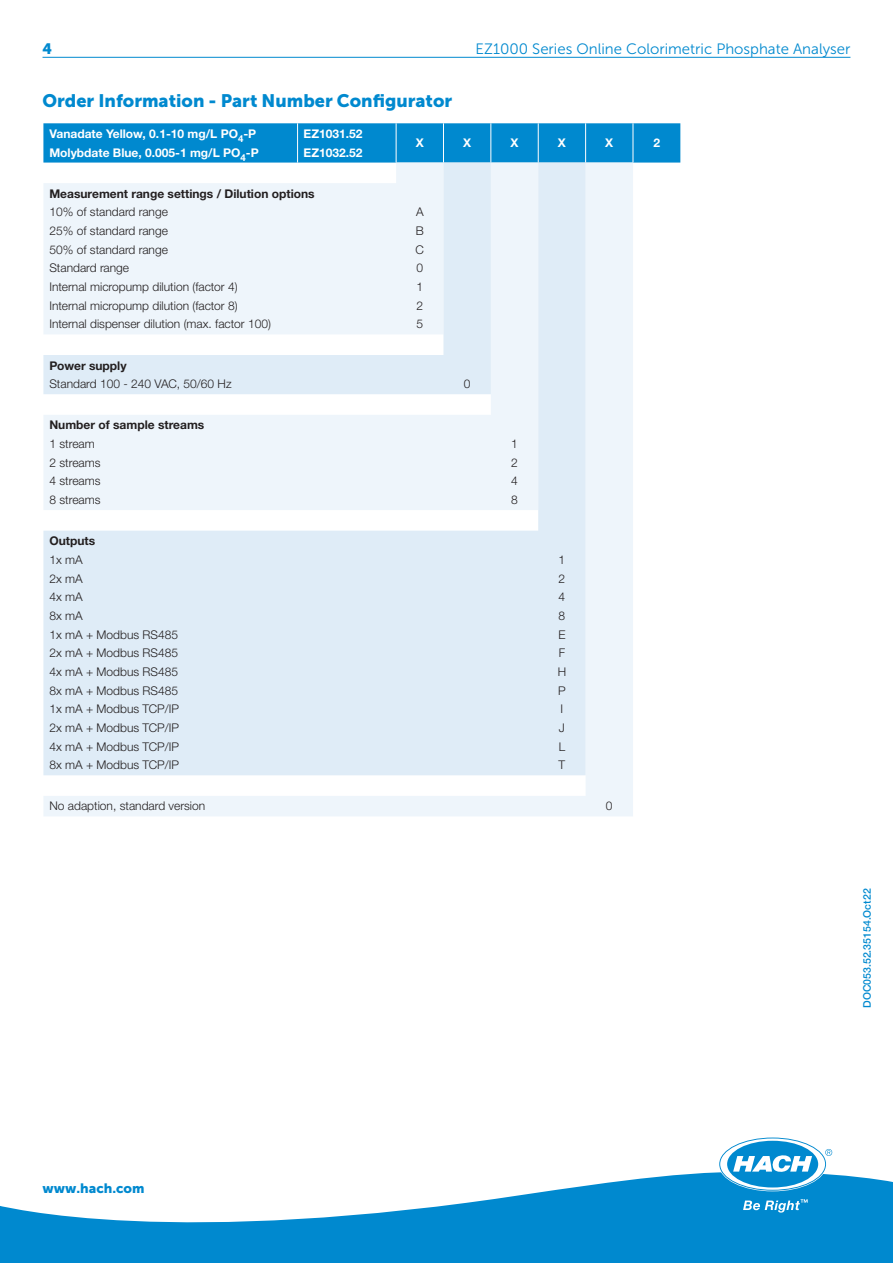
<style>
.page{position:relative;width:893px;height:1263px;background:#fff}
.page>*{position:absolute;margin:0;border:0;box-sizing:border-box;transform-origin:0 0}
.Head_2{font:18px "Museo Sans 900";color:#0089cf}
.Head_3{font:15px "Museo Sans 300";color:#0089cf}
.Head_3-2{font:15px "Museo Sans 900";color:#0089cf}
.Text_1_Color{font:13.5px "Museo Sans 900";color:#0089cf}
.Text_1{font:300 12px "Helvetica Neue LTW1 G";color:#231f20}
.Text_1-2{font:700 12px "Helvetica Neue LTW1 G";color:#fff}
.Text_1-3{font:700 12px "Helvetica Neue LTW1 G";color:#231f20}
.t1{font:500 10.5px "Helvetica Neue LTW1 G";color:#0089cf}
</style>
<div class="page">
<svg style="left:0;top:1168px;width:893px;height:95px;fill:#0089cf"></svg>
<svg style="left:720px;top:1138px;width:112px;height:52px"></svg>
<svg style="left:743px;top:1199px;width:65px;height:13px"></svg>
<hr style="left:43px;top:57px;width:807px;height:1px;background:#0089cf">
<div style="left:43px;top:123px;width:637px;height:40px;background:#0089cf"></div>
<svg style="left:44px;top:163px;width:589px;height:653px;fill:#eef5fb"></svg>
<svg style="left:43px;top:163px;width:543px;height:612px;background:#e7f1f9"></svg>
<hr style="left:297px;top:123px;width:1px;height:40px;background:#fff">
<hr style="left:396px;top:123px;width:1px;height:40px;background:#fff">
<hr style="left:443px;top:123px;width:1px;height:40px;background:#fff">
<hr style="left:490px;top:123px;width:1px;height:40px;background:#fff">
<hr style="left:538px;top:123px;width:1px;height:40px;background:#fff">
<hr style="left:585px;top:123px;width:1px;height:40px;background:#fff">
<hr style="left:633px;top:123px;width:1px;height:40px;background:#fff">
<p class="Head_3-2" style="left:43px;top:40px;width:11px">4</p>
<p class="Head_3" style="left:476px;top:41px;width:376px">EZ1000 Series Online Colorimetric Phosphate Analyser</p>
<p class="Head_2" style="left:43px;top:91px;width:411px">Order Information - Part Number Configurator</p>
<p class="Text_1-2" style="left:49px;top:126px;width:208px">Vanadate Yellow, 0.1-10 mg/L PO<sub>4</sub>-P</p>
<p class="Text_1-2" style="left:49px;top:145px;width:211px">Molybdate Blue, 0.005-1 mg/L PO<sub>4</sub>-P</p>
<p class="Text_1-2" style="left:304px;top:126px;width:60px">EZ1031.52</p>
<p class="Text_1-2" style="left:304px;top:145px;width:60px">EZ1032.52</p>
<p class="Text_1-2" style="left:416px;top:136px;width:10px">X</p>
<p class="Text_1-2" style="left:463px;top:136px;width:10px">X</p>
<p class="Text_1-2" style="left:511px;top:136px;width:10px">X</p>
<p class="Text_1-2" style="left:558px;top:136px;width:10px">X</p>
<p class="Text_1-2" style="left:605px;top:136px;width:10px">X</p>
<p class="Text_1-2" style="left:653px;top:136px;width:8px">2</p>
<p class="Text_1-3" style="left:49px;top:186px;width:267px">Measurement range settings / Dilution options</p>
<p class="Text_1" style="left:49px;top:205px;width:120px">10% of standard range</p>
<p class="Text_1" style="left:49px;top:223px;width:120px">25% of standard range</p>
<p class="Text_1" style="left:49px;top:242px;width:120px">50% of standard range</p>
<p class="Text_1" style="left:49px;top:261px;width:81px">Standard range</p>
<p class="Text_1" style="left:49px;top:279px;width:190px">Internal micropump dilution (factor 4)</p>
<p class="Text_1" style="left:49px;top:298px;width:190px">Internal micropump dilution (factor 8)</p>
<p class="Text_1" style="left:49px;top:317px;width:223px">Internal dispenser dilution (max. factor 100)</p>
<p class="Text_1" style="left:416px;top:205px;width:9px">A</p>
<p class="Text_1" style="left:416px;top:223px;width:10px">B</p>
<p class="Text_1" style="left:416px;top:242px;width:10px">C</p>
<p class="Text_1" style="left:416px;top:261px;width:8px">0</p>
<p class="Text_1" style="left:416px;top:279px;width:8px">1</p>
<p class="Text_1" style="left:416px;top:298px;width:8px">2</p>
<p class="Text_1" style="left:416px;top:317px;width:8px">5</p>
<p class="Text_1-3" style="left:49px;top:358px;width:79px">Power supply</p>
<p class="Text_1" style="left:49px;top:377px;width:184px">Standard 100 - 240 VAC, 50/60 Hz</p>
<p class="Text_1" style="left:464px;top:377px;width:8px">0</p>
<p class="Text_1-3" style="left:49px;top:418px;width:156px">Number of sample streams</p>
<p class="Text_1" style="left:49px;top:436px;width:47px">1 stream</p>
<p class="Text_1" style="left:49px;top:455px;width:53px">2 streams</p>
<p class="Text_1" style="left:49px;top:474px;width:53px">4 streams</p>
<p class="Text_1" style="left:49px;top:492px;width:53px">8 streams</p>
<p class="Text_1-3" style="left:49px;top:533px;width:47px">Outputs</p>
<p class="Text_1" style="left:49px;top:552px;width:35px">1x mA</p>
<p class="Text_1" style="left:49px;top:571px;width:35px">2x mA</p>
<p class="Text_1" style="left:49px;top:590px;width:35px">4x mA</p>
<p class="Text_1" style="left:49px;top:608px;width:35px">8x mA</p>
<p class="Text_1" style="left:49px;top:627px;width:130px">1x mA + Modbus RS485</p>
<p class="Text_1" style="left:49px;top:646px;width:130px">2x mA + Modbus RS485</p>
<p class="Text_1" style="left:49px;top:664px;width:130px">4x mA + Modbus RS485</p>
<p class="Text_1" style="left:49px;top:683px;width:130px">8x mA + Modbus RS485</p>
<p class="Text_1" style="left:49px;top:702px;width:131px">1x mA + Modbus TCP/IP</p>
<p class="Text_1" style="left:49px;top:720px;width:131px">2x mA + Modbus TCP/IP</p>
<p class="Text_1" style="left:49px;top:739px;width:131px">4x mA + Modbus TCP/IP</p>
<p class="Text_1" style="left:49px;top:758px;width:131px">8x mA + Modbus TCP/IP</p>
<p class="Text_1" style="left:511px;top:436px;width:8px">1</p>
<p class="Text_1" style="left:511px;top:455px;width:8px">2</p>
<p class="Text_1" style="left:511px;top:474px;width:8px">4</p>
<p class="Text_1" style="left:511px;top:492px;width:8px">8</p>
<p class="Text_1" style="left:559px;top:552px;width:8px">1</p>
<p class="Text_1" style="left:559px;top:571px;width:8px">2</p>
<p class="Text_1" style="left:559px;top:590px;width:8px">4</p>
<p class="Text_1" style="left:559px;top:608px;width:8px">8</p>
<p class="Text_1" style="left:558px;top:627px;width:9px">E</p>
<p class="Text_1" style="left:559px;top:646px;width:8px">F</p>
<p class="Text_1" style="left:558px;top:664px;width:10px">H</p>
<p class="Text_1" style="left:558px;top:683px;width:9px">P</p>
<p class="Text_1" style="left:561px;top:702px;width:4px">I</p>
<p class="Text_1" style="left:559px;top:720px;width:7px">J</p>
<p class="Text_1" style="left:559px;top:739px;width:8px">L</p>
<p class="Text_1" style="left:559px;top:758px;width:8px">T</p>
<p class="Text_1" style="left:49px;top:799px;width:157px">No adaption, standard version</p>
<p class="Text_1" style="left:606px;top:799px;width:8px">0</p>
<p class="t1" style="left:861px;top:1008px;width:121px;rotate:-90deg">DOC053.52.35154.Oct22</p>
<p class="Text_1_Color" style="left:43px;top:1181px;width:104px">www.hach.com</p>
</div>
